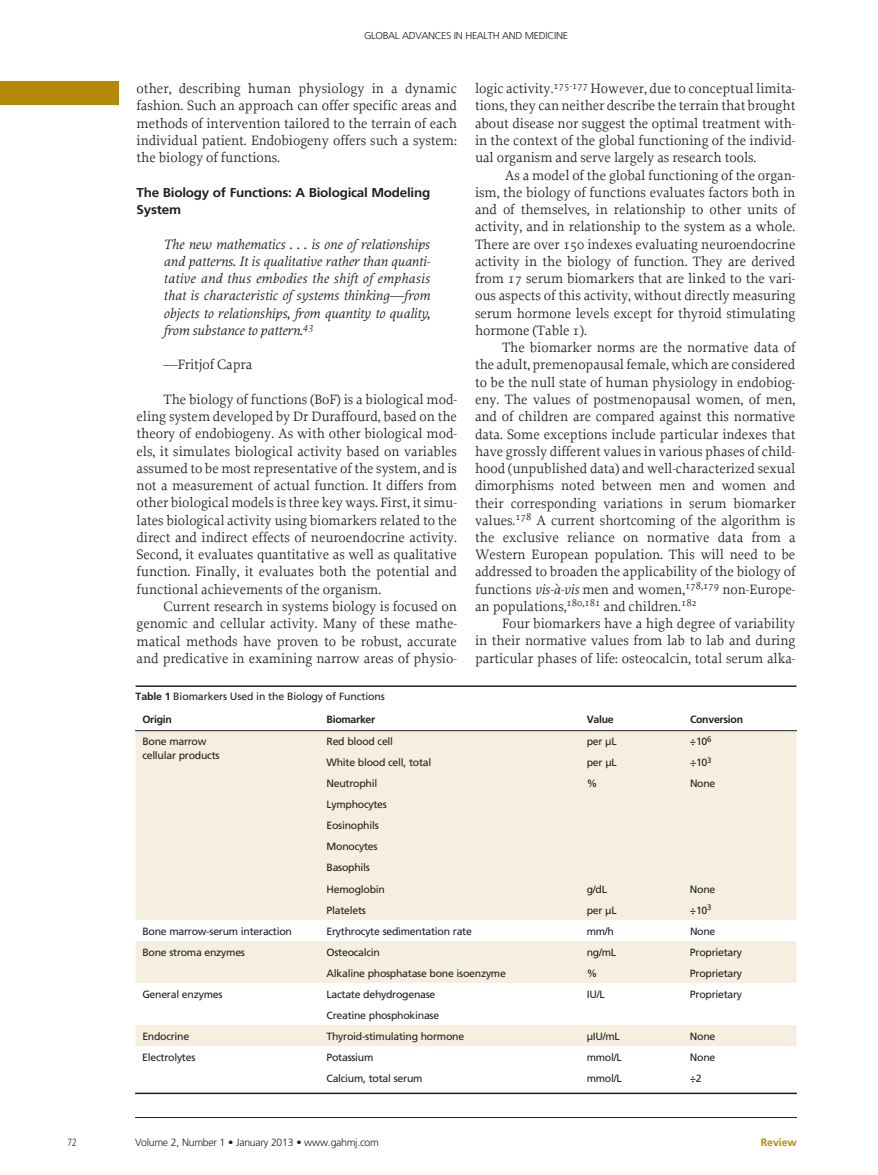
<style>
.page{position:relative;width:878px;height:1175px;background:#fff}
.page>*{position:absolute;margin:0;border:0;box-sizing:border-box;transform-origin:0 0}
.t1{font:14.25px/17.2px "Proforma";letter-spacing:-.005em;color:#231f20;text-align:justify}
.t2{font:italic 14.25px/17.2px "Proforma";color:#231f20;text-align:justify}
.t3{font:700 12.9px/17.2px "Frutiger AACN";letter-spacing:-.02em;color:#231f20;scale:1.05 1}
.t4{font:10.5px/21px "Frutiger AACN";letter-spacing:-.025em;color:#231f20}
.t5{font:300 10.5px "Frutiger AACN";letter-spacing:-.025em;color:#231f20}
.t6{font:700 10.5px "Frutiger AACN";letter-spacing:-.025em;color:#231f20}
.t7{font:700 10.5px "Frutiger AACN";color:#b48907}
.t8{font:300 10.5px "Frutiger AACN";letter-spacing:-.025em;color:#231f20;scale:.8 1}
.t9{font:300 10.05px "Frutiger AACN";letter-spacing:-.035em;color:#231f20;scale:1.05 1}
.s1{font-style:italic}
.s2{font-weight:700}
</style>
<div class="page">
<hr style="left:135px;top:1117px;width:661px;height:1px;background:#231f20">
<hr style="left:135px;top:1092px;width:661px;height:2px;background:#231f20">
<svg style="left:136px;top:731px;width:660px;height:315px;fill:#f6eede"></svg>
<hr style="left:136px;top:685px;width:660px;height:2px;background:#231f20">
<hr style="left:135px;top:730px;width:661px;height:1px;background:#231f20">
<div style="left:0;top:81px;width:118px;height:23px;background:#b48907"></div>
<p class="t9" style="left:364px;top:30px;width:196px">GLOBAL ADVANCES IN HEALTH AND MEDICINE</p>
<p class="t1" style="left:136px;top:80px;width:322px">other, describing human physiology in a dynamic fashion. Such an approach can offer specific areas and methods of intervention tailored to the terrain of each individual patient. Endobiogeny offers such a system: the biology of functions.</p>
<p class="t3" style="left:136px;top:183px;width:281px">The Biology of Functions: A Biological Modeling<br>System</p>
<p class="t2" style="left:164px;top:235px;width:268px">The new mathematics . . . is one of relationships and patterns. It is qualitative rather than quanti&shy;tative and thus embodies the shift of emphasis that is characteristic of systems thinking—from objects to relationships, from quantity to quality, from substance to pattern.<sup>43</sup></p>
<p class="t1" style="left:163px;top:356px;width:90px">—Fritjof Capra</p>
<p class="t1" style="left:136px;top:390px;width:322px;text-indent:27px">The biology of functions (BoF) is a biological mod&shy;eling system developed by Dr Duraffourd, based on the theory of endobiogeny. As with other biological mod&shy;els, it simulates biological activity based on variables assumed to be most representative of the system, and is not a measurement of actual function. It differs from other biological models is three key ways. First, it simu&shy;lates biological activity using biomarkers related to the direct and indirect effects of neuroendocrine activity.<br>Second, it evaluates quantitative as well as qualitative function. Finally, it evaluates both the potential and functional achievements of the organism.</p>
<p class="t1" style="left:136px;top:597px;width:322px;text-indent:27px">Current research in systems biology is focused on genomic and cellular activity. Many of these mathe&shy;matical methods have proven to be robust, accurate and predicative in examining narrow areas of physio-</p>
<p class="t1" style="left:475px;top:80px;width:322px">logic activity.<sup>175-177</sup> However, due to conceptual limita&shy;tions, they can neither describe the terrain that brought about disease nor suggest the optimal treatment with&shy;in the context of the global functioning of the individ&shy;ual organism and serve largely as research tools.</p>
<p class="t1" style="left:475px;top:166px;width:322px;text-indent:30px">As a model of the global functioning of the organ&shy;ism, the biology of functions evaluates factors both in and of themselves, in relationship to other units of activity, and in relationship to the system as a whole.<br>There are over 150 indexes evaluating neuroendocrine activity in the biology of function. They are derived from 17 serum biomarkers that are linked to the vari&shy;ous aspects of this activity, without directly measuring serum hormone levels except for thyroid stimulating hormone (Table 1).</p>
<p class="t1" style="left:475px;top:339px;width:322px;text-indent:27px">The biomarker norms are the normative data of the adult, premenopausal female, which are considered to be the null state of human physiology in endobiog&shy;eny. The values of postmenopausal women, of men, and of children are compared against this normative data. Some exceptions include particular indexes that have grossly different values in various phases of child&shy;hood (unpublished data) and well-characterized sexual dimorphisms noted between men and women and their corresponding variations in serum biomarker values.<sup>178</sup> A current shortcoming of the algorithm is the exclusive reliance on normative data from a Western European population. This will need to be addressed to broaden the applicability of the biology of functions <span class="s1">vis-à-vis</span> men and women,<sup>178,179</sup> non-Europe&shy;an populations,<sup>180,181</sup> and children.<sup>182</sup></p>
<p class="t1" style="left:475px;top:614px;width:322px;text-indent:27px">Four biomarkers have a high degree of variability in their normative values from lab to lab and during particular phases of life: osteocalcin, total serum alka-</p>
<p class="t4" style="left:142px;top:685px;width:244px;line-height:22.2px;text-indent:-7px"><span class="s2">Table 1</span> Biomarkers Used in the Biology of Functions<br><span class="s2">Origin</span></p>
<p class="t6" style="left:326px;top:713px;width:50px">Biomarker</p>
<p class="t6" style="left:586px;top:713px;width:28px">Value</p>
<p class="t6" style="left:690px;top:713px;width:55px">Conversion</p>
<p class="t4" style="left:142px;top:734px;width:79px;line-height:13.5px">Bone marrow cellular products</p>
<p class="t4" style="left:326px;top:731px;width:68px">Red blood cell</p>
<p class="t4" style="left:586px;top:731px;width:31px">per μL</p>
<p class="t4" style="left:690px;top:731px;width:23px">÷10<sup>6</sup></p>
<p class="t4" style="left:326px;top:752px;width:106px">White blood cell, total</p>
<p class="t4" style="left:586px;top:752px;width:31px">per μL</p>
<p class="t4" style="left:690px;top:752px;width:23px">÷10<sup>3</sup></p>
<p class="t4" style="left:326px;top:773px;width:52px">Neutrophil</p>
<p class="t4" style="left:586px;top:773px;width:12px">%</p>
<p class="t4" style="left:690px;top:773px;width:27px">None</p>
<p class="t4" style="left:326px;top:794px;width:62px">Lymphocytes<br>Eosinophils<br>Monocytes<br>Basophils<br>Hemoglobin</p>
<p class="t4" style="left:586px;top:878px;width:22px">g/dL</p>
<p class="t4" style="left:690px;top:878px;width:27px">None</p>
<p class="t4" style="left:326px;top:899px;width:41px">Platelets</p>
<p class="t4" style="left:586px;top:899px;width:31px">per μL</p>
<p class="t4" style="left:690px;top:899px;width:23px">÷10<sup>3</sup></p>
<p class="t4" style="left:142px;top:920px;width:151px">Bone marrow-serum interaction</p>
<p class="t4" style="left:326px;top:920px;width:147px">Erythrocyte sedimentation rate</p>
<p class="t4" style="left:586px;top:920px;width:29px">mm/h</p>
<p class="t4" style="left:690px;top:920px;width:27px">None</p>
<p class="t4" style="left:142px;top:941px;width:104px">Bone stroma enzymes</p>
<p class="t4" style="left:326px;top:941px;width:55px">Osteocalcin</p>
<p class="t4" style="left:586px;top:941px;width:31px">ng/mL</p>
<p class="t4" style="left:690px;top:941px;width:54px">Proprietary</p>
<p class="t4" style="left:326px;top:962px;width:181px">Alkaline phosphatase bone isoenzyme</p>
<p class="t4" style="left:586px;top:962px;width:12px">%</p>
<p class="t4" style="left:690px;top:962px;width:54px">Proprietary</p>
<p class="t4" style="left:142px;top:983px;width:82px">General enzymes</p>
<p class="t4" style="left:326px;top:983px;width:110px">Lactate dehydrogenase</p>
<p class="t4" style="left:586px;top:983px;width:19px">IU/L</p>
<p class="t4" style="left:690px;top:983px;width:54px">Proprietary</p>
<p class="t4" style="left:326px;top:1004px;width:114px">Creatine phosphokinase</p>
<p class="t4" style="left:142px;top:1025px;width:48px">Endocrine</p>
<p class="t4" style="left:326px;top:1025px;width:139px">Thyroid-stimulating hormone</p>
<p class="t4" style="left:586px;top:1025px;width:35px">μIU/mL</p>
<p class="t4" style="left:690px;top:1025px;width:27px">None</p>
<p class="t4" style="left:142px;top:1046px;width:55px">Electrolytes</p>
<p class="t4" style="left:326px;top:1046px;width:48px">Potassium</p>
<p class="t4" style="left:586px;top:1046px;width:36px">mmol/L</p>
<p class="t4" style="left:690px;top:1046px;width:27px">None</p>
<p class="t4" style="left:326px;top:1067px;width:97px">Calcium, total serum</p>
<p class="t4" style="left:586px;top:1067px;width:36px">mmol/L</p>
<p class="t4" style="left:690px;top:1067px;width:13px">÷2</p>
<p class="t8" style="left:68px;top:1136px;width:13px">72</p>
<p class="t5" style="left:135px;top:1136px;width:245px">Volume 2, Number 1 • January 2013 • www.gahmj.com</p>
<p class="t7" style="left:760px;top:1136px;width:38px">Review</p>
</div>
